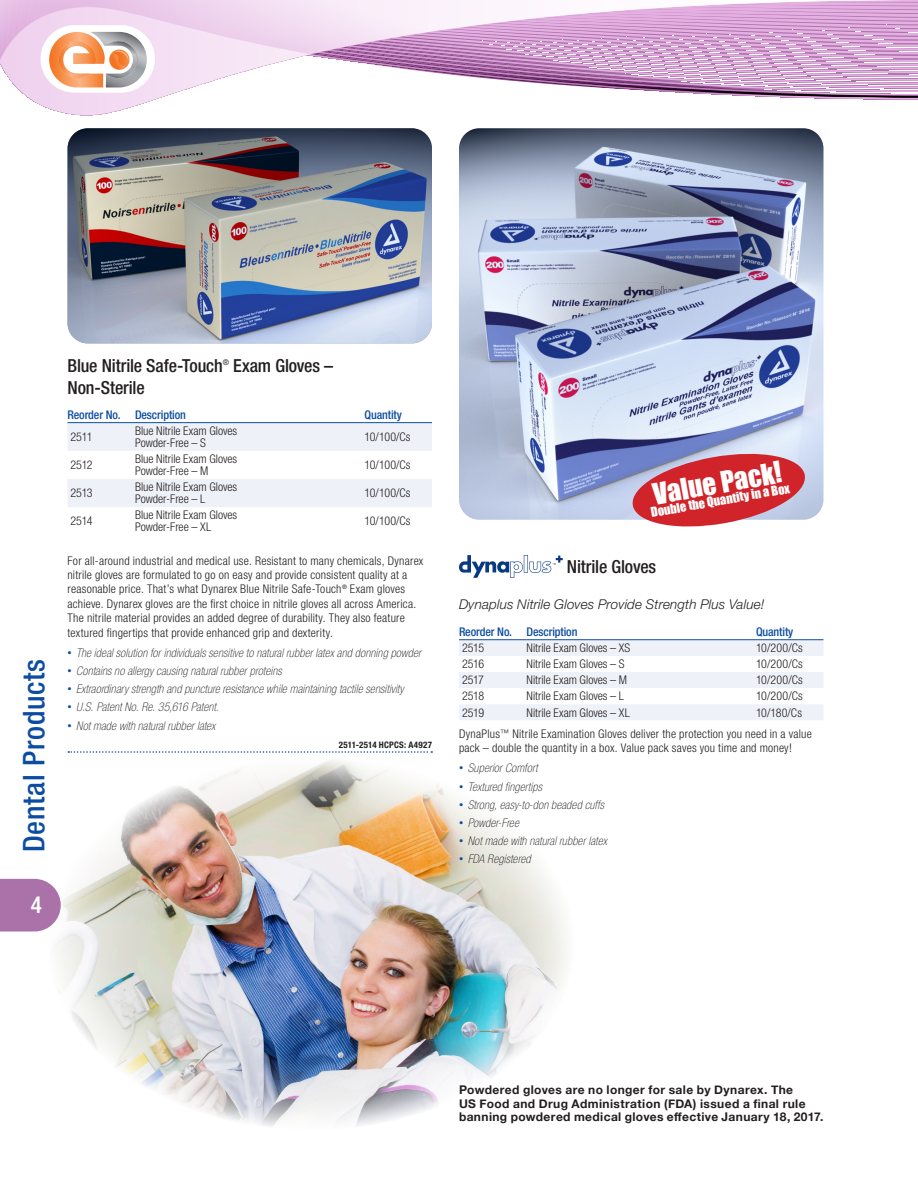
<style>
.page{position:relative;width:918px;height:1188px;background:#fff}
.page>*{position:absolute;margin:0;border:0;box-sizing:border-box;transform-origin:0 0}
.t1{font:500 condensed 30px "Helvetica Neue LT Std";letter-spacing:.025em;color:#0d4da1}
.t2{font:27.3px "Impact";color:#fff}
.t3{font:500 condensed 23.25px "Helvetica Neue LT Std";color:#fff}
.Product_Name{font:500 condensed 18px "Helvetica Neue LT Std";letter-spacing:-.01em;color:#231f20}
.headline{font:italic 300 13.5px "Helvetica Neue LT Std";letter-spacing:.005em;color:#231f20}
.t4{font:12.45px "Impact";color:#fff}
.body_text{font:300 condensed 12px/14.4px "Helvetica Neue LT Std";letter-spacing:.02em;color:#231f20}
.t5{font:italic 100 condensed 12px "Helvetica Neue LT Std";letter-spacing:.015em;color:#231f20}
.table_text{font:300 condensed 12px/12px "Helvetica Neue LT Std";color:#231f20}
.Index_level_3{font:700 12px/14px "Helvetica Neue";letter-spacing:.035em;color:#231f20}
.table_head{font:500 condensed 12px "Helvetica Neue LT Std";letter-spacing:-.01em;color:#0d4da1}
.HCPCS_code{font:700 condensed 9px "Helvetica Neue LT Std";letter-spacing:.03em;color:#231f20}
.Product_Name-2{font:condensed 7.8px "Helvetica Neue LT Std";color:#231f20}
.s1{font-family:"Arial";font-weight:400;font-style:normal;font-stretch:normal;color:#0d4da1}
</style>
<div class="page">
<img style="left:57px;top:760px;width:510px;height:367px">
<svg style="left:459px;top:555px;width:64px;height:23px"></svg>
<svg style="left:524px;top:555px;width:4px;height:18px"></svg>
<svg style="left:529px;top:556px;width:34px;height:17px"></svg>
<svg style="left:459px;top:640px;width:365px;height:80px"></svg>
<hr style="left:459px;top:639px;width:67px;height:1px;background:#0d4da1">
<hr style="left:526px;top:639px;width:230px;height:1px;background:#0d4da1">
<hr style="left:756px;top:639px;width:68px;height:1px;background:#0d4da1">
<img style="left:459px;top:128px;width:365px;height:392px">
<svg style="left:630px;top:449px;width:178px;height:78px;background:#c95b69"></svg>
<svg style="left:68px;top:751px;width:364px;height:2px"></svg>
<svg style="left:68px;top:423px;width:364px;height:84px"></svg>
<hr style="left:68px;top:422px;width:67px;height:1px;background:#0d4da1">
<hr style="left:135px;top:422px;width:229px;height:1px;background:#0d4da1">
<hr style="left:364px;top:422px;width:68px;height:1px;background:#0d4da1">
<img style="left:68px;top:128px;width:364px;height:215px">
<svg style="left:0;top:879px;width:61px;height:53px;background:#b380b1"></svg>
<svg style="left:16px;top:87px;width:902px;height:29px"></svg>
<svg style="left:40px;top:25px;width:115px;height:68px"></svg>
<svg style="left:0;top:0;width:918px;height:87px"></svg>
<h1 class="t1" style="left:16px;top:852px;width:195px;rotate:-90deg">Dental Products</h1>
<h3 class="t3" style="left:31px;top:891px;width:13px">4</h3>
<p class="Product_Name" style="left:68px;top:355px;width:157px">Blue Nitrile Safe-Touch</p>
<p class="Product_Name-2" style="left:223px;top:357px;width:8px">®</p>
<p class="Product_Name" style="left:233px;top:355px;width:101px">Exam Gloves –</p>
<p class="Product_Name" style="left:68px;top:377px;width:79px">Non-Sterile</p>
<p class="table_head" style="left:68px;top:407px;width:55px">Reorder No.</p>
<p class="table_head" style="left:135px;top:407px;width:53px">Description</p>
<p class="table_head" style="left:364px;top:407px;width:39px">Quantity</p>
<p class="table_text" style="left:70px;top:431px;width:23px">2511</p>
<p class="table_text" style="left:135px;top:425px;width:104px">Blue Nitrile Exam Gloves<br>Powder-Free – S</p>
<p class="table_text" style="left:364px;top:431px;width:48px">10/100/Cs</p>
<p class="table_text" style="left:70px;top:459px;width:24px">2512</p>
<p class="table_text" style="left:135px;top:453px;width:104px">Blue Nitrile Exam Gloves<br>Powder-Free – M</p>
<p class="table_text" style="left:364px;top:459px;width:48px">10/100/Cs</p>
<p class="table_text" style="left:70px;top:487px;width:24px">2513</p>
<p class="table_text" style="left:135px;top:481px;width:104px">Blue Nitrile Exam Gloves<br>Powder-Free – L</p>
<p class="table_text" style="left:364px;top:487px;width:48px">10/100/Cs</p>
<p class="table_text" style="left:70px;top:515px;width:24px">2514</p>
<p class="table_text" style="left:135px;top:509px;width:104px">Blue Nitrile Exam Gloves<br>Powder-Free – XL</p>
<p class="table_text" style="left:364px;top:515px;width:48px">10/100/Cs</p>
<p class="body_text" style="left:68px;top:553px;width:357px">For all-around industrial and medical use. Resistant to many chemicals, Dynarex nitrile gloves are formulated to go on easy and provide consistent quality at a reasonable price. That’s what Dynarex Blue Nitrile Safe-Touch<sup>®</sup> Exam gloves achieve. Dynarex gloves are the first choice in nitrile gloves all across America.<br>The nitrile material provides an added degree of durability. They also feature textured fingertips that provide enhanced grip and dexterity.</p>
<p class="t5" style="left:68px;top:646px;width:355px"><span class="s1">•</span> The ideal solution for individuals sensitive to natural rubber latex and donning powder</p>
<p class="t5" style="left:68px;top:664px;width:216px"><span class="s1">•</span> Contains no allergy causing natural rubber proteins</p>
<p class="t5" style="left:68px;top:682px;width:338px"><span class="s1">•</span> Extraordinary strength and puncture resistance while maintaining tactile sensitivity</p>
<p class="t5" style="left:68px;top:700px;width:153px"><span class="s1">•</span> U.S. Patent No. Re. 35,616 Patent.</p>
<p class="t5" style="left:68px;top:719px;width:149px"><span class="s1">•</span> Not made with natural rubber latex</p>
<p class="HCPCS_code" style="left:339px;top:740px;width:95px">2511-2514 HCPCS: A4927</p>
<p class="t2" style="left:650px;top:473px;width:131px;rotate:-10deg">Value Pack!</p>
<p class="t4" style="left:649px;top:503px;width:142px;rotate:-10deg">Double the Quantity in a Box</p>
<p class="Product_Name" style="left:567px;top:555px;width:91px">Nitrile Gloves</p>
<p class="headline" style="left:459px;top:596px;width:307px">Dynaplus Nitrile Gloves Provide Strength Plus Value!</p>
<p class="table_head" style="left:459px;top:625px;width:55px">Reorder No.</p>
<p class="table_head" style="left:526px;top:625px;width:53px">Description</p>
<p class="table_head" style="left:756px;top:625px;width:39px">Quantity</p>
<p class="table_text" style="left:462px;top:642px;width:24px">2515</p>
<p class="table_text" style="left:526px;top:642px;width:105px">Nitrile Exam Gloves – XS</p>
<p class="table_text" style="left:756px;top:642px;width:48px">10/200/Cs</p>
<p class="table_text" style="left:462px;top:658px;width:24px">2516</p>
<p class="table_text" style="left:526px;top:658px;width:100px">Nitrile Exam Gloves – S</p>
<p class="table_text" style="left:756px;top:658px;width:48px">10/200/Cs</p>
<p class="table_text" style="left:462px;top:674px;width:24px">2517</p>
<p class="table_text" style="left:526px;top:674px;width:102px">Nitrile Exam Gloves – M</p>
<p class="table_text" style="left:756px;top:674px;width:48px">10/200/Cs</p>
<p class="table_text" style="left:462px;top:690px;width:24px">2518</p>
<p class="table_text" style="left:526px;top:690px;width:99px">Nitrile Exam Gloves – L</p>
<p class="table_text" style="left:756px;top:690px;width:48px">10/200/Cs</p>
<p class="table_text" style="left:462px;top:706px;width:24px">2519</p>
<p class="table_text" style="left:526px;top:706px;width:105px">Nitrile Exam Gloves – XL</p>
<p class="table_text" style="left:756px;top:706px;width:48px">10/180/Cs</p>
<p class="body_text" style="left:459px;top:726px;width:354px">DynaPlus<sup>™</sup> Nitrile Examination Gloves deliver the protection you need in a value pack – double the quantity in a box. Value pack saves you time and money!</p>
<p class="t5" style="left:459px;top:761px;width:80px"><span class="s1">•</span> Superior Comfort</p>
<p class="t5" style="left:459px;top:780px;width:85px"><span class="s1">•</span> Textured fingertips</p>
<p class="t5" style="left:459px;top:798px;width:146px"><span class="s1">•</span> Strong, easy-to-don beaded cuffs</p>
<p class="t5" style="left:459px;top:816px;width:61px"><span class="s1">•</span> Powder-Free</p>
<p class="t5" style="left:459px;top:834px;width:149px"><span class="s1">•</span> Not made with natural rubber latex</p>
<p class="t5" style="left:459px;top:852px;width:73px"><span class="s1">•</span> FDA Registered</p>
<p class="Index_level_3" style="left:459px;top:1083px;width:366px">Powdered gloves are no longer for sale by Dynarex. The<br>US Food and Drug Administration (FDA) issued a final rule banning powdered medical gloves effective January 18, 2017.</p>
</div>
